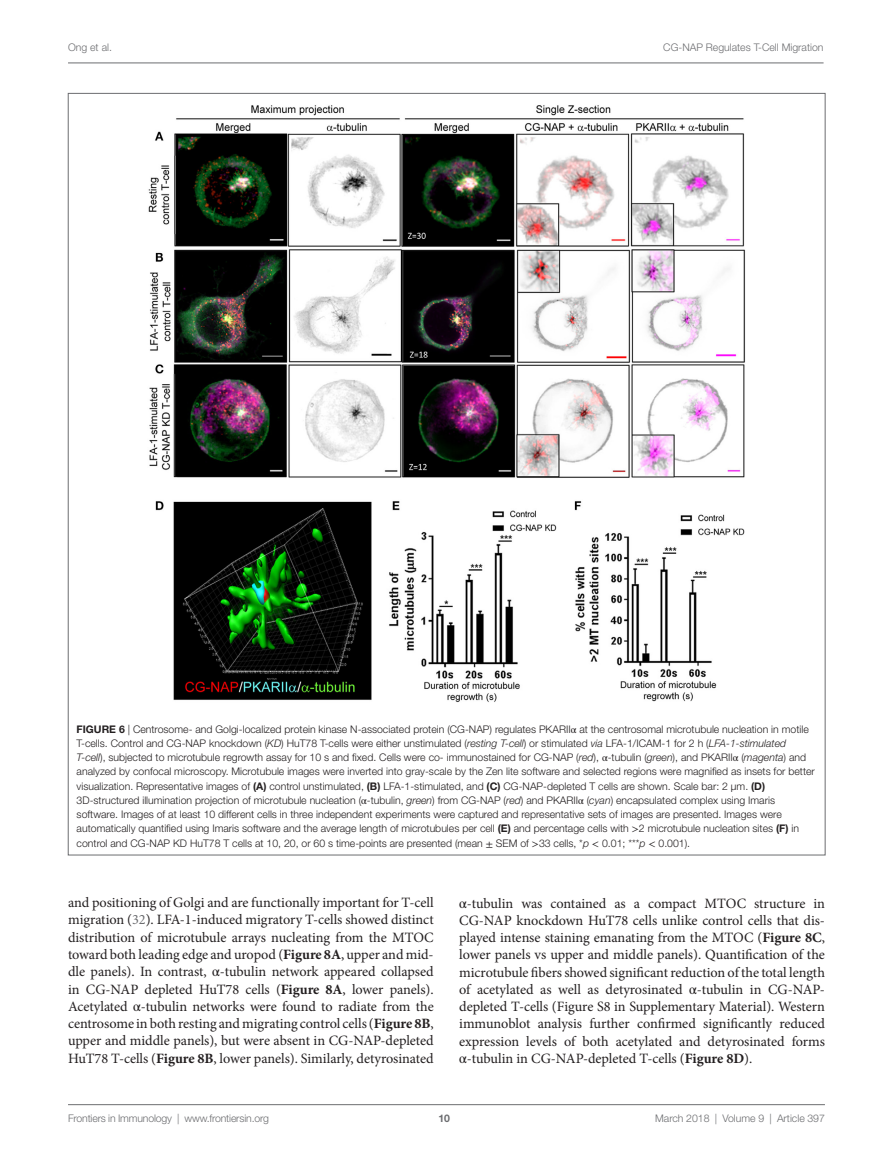
<style>
.page{position:relative;width:893px;height:1170px;background:#fff}
.page>*{position:absolute;margin:0;border:0;box-sizing:border-box;transform-origin:0 0}
.t1{font:14.25px/17.2px "Minion Pro";letter-spacing:-.005em;color:#231f20;text-align:justify}
.t2{font:300 10.5px/14.2px "Helvetica Neue LT Std";color:#231f20}
.t3{font:300 10.5px "Helvetica Neue LT Std";color:#6c6d70}
.t4{font:700 10.5px "Helvetica Neue LT Std";color:#6c6d70}
.s1{font-weight:700}
.s2{font-family:"STIX General";font-weight:400}
.s3{font-style:italic}
.s4{color:#6c6d70}
.s5{font-family:"STIX General"}
</style>
<div class="page">
<img style="left:148px;top:105px;width:597px;height:597px">
<hr style="left:68px;top:63px;width:756px;height:1px;background:#6c6d70">
<hr style="left:68px;top:1104px;width:757px;height:1px;background:#6c6d70">
<p class="t3" style="left:68px;top:41px;width:45px">Ong et al.</p>
<p class="t3" style="left:663px;top:41px;width:162px">CG-NAP Regulates T-Cell Migration</p>
<p class="t2" style="left:77px;top:721px;width:740px"><span class="s1">FIGURE 6</span> | Centrosome- and Golgi-localized protein kinase N-associated protein (CG-NAP) regulates PKARII<span class="s2">α</span> at the centrosomal microtubule nucleation in motile T-cells. Control and CG-NAP knockdown (<span class="s3">KD</span>) HuT78 T-cells were either unstimulated (<span class="s3">resting T-cell</span>) or stimulated <span class="s3">via</span> LFA-1/ICAM-1 for 2 h (<span class="s3">LFA-1-stimulated T-cell</span>), subjected to microtubule regrowth assay for 10 s and fixed. Cells were co- immunostained for CG-NAP (<span class="s3">red</span>), <span class="s2">α</span>-tubulin (<span class="s3">green</span>), and PKARII<span class="s2">α</span> (<span class="s3">magenta</span>) and analyzed by confocal microscopy. Microtubule images were inverted into gray-scale by the Zen lite software and selected regions were magnified as insets for better visualization. Representative images of <span class="s1">(A)</span> control unstimulated, <span class="s1">(B)</span> LFA-1-stimulated, and <span class="s1">(C)</span> CG-NAP-depleted T cells are shown. Scale bar: 2 µm. <span class="s1">(D)<br></span>3D-structured illumination projection of microtubule nucleation (<span class="s2">α</span>-tubulin, <span class="s3">green</span>) from CG-NAP (<span class="s3">red</span>) and PKARII<span class="s2">α</span> (<span class="s3">cyan</span>) encapsulated complex using Imaris software. Images of at least 10 different cells in three independent experiments were captured and representative sets of images are presented. Images were automatically quantified using Imaris software and the average length of microtubules per cell <span class="s1">(E)</span> and percentage cells with <span class="s2">&gt;</span>2 microtubule nucleation sites <span class="s1">(F)</span> in control and CG-NAP KD HuT78 T cells at 10, 20, or 60 s time-points are presented (mean <span class="s2">±</span> SEM of <span class="s2">&gt;</span>33 cells, *<span class="s3">p</span> <span class="s2">&lt;</span> 0.01; ***<span class="s3">p</span> <span class="s2">&lt;</span> 0.001).</p>
<p class="t1" style="left:68px;top:894px;width:367px">and positioning of Golgi and are functionally important for T-cell migration (<span class="s4">32</span>). LFA-1-induced migratory T-cells showed distinct distribution of microtubule arrays nucleating from the MTOC toward both leading edge and uropod (<span class="s1">Figure 8A</span>, upper and mid&shy;dle panels). In contrast, <span class="s5">α</span>-tubulin network appeared collapsed in CG-NAP depleted HuT78 cells (<span class="s1">Figure 8A</span>, lower panels).<br>Acetylated <span class="s5">α</span>-tubulin networks were found to radiate from the centrosome in both resting and migrating control cells (<span class="s1">Figure 8B</span>, upper and middle panels), but were absent in CG-NAP-depleted HuT78 T-cells (<span class="s1">Figure 8B</span>, lower panels). Similarly, detyrosinated</p>
<p class="t1" style="left:459px;top:894px;width:367px"><span class="s5">α</span>-tubulin was contained as a compact MTOC structure in CG-NAP knockdown HuT78 cells unlike control cells that dis&shy;played intense staining emanating from the MTOC (<span class="s1">Figure 8C</span>, lower panels vs upper and middle panels). Quantification of the microtubule fibers showed significant reduction of the total length of acetylated as well as detyrosinated <span class="s5">α</span>-tubulin in CG-NAP&shy;depleted T-cells (Figure S8 in Supplementary Material). Western immunoblot analysis further confirmed significantly reduced expression levels of both acetylated and detyrosinated forms <span class="s5">α</span>-tubulin in CG-NAP-depleted T-cells (<span class="s1">Figure 8D</span>).</p>
<p class="t3" style="left:68px;top:1111px;width:203px">Frontiers in Immunology | www.frontiersin.org</p>
<p class="t3" style="left:655px;top:1111px;width:171px">March 2018 | Volume 9 | Article 397</p>
<p class="t4" style="left:439px;top:1111px;width:13px">10</p>
</div>
